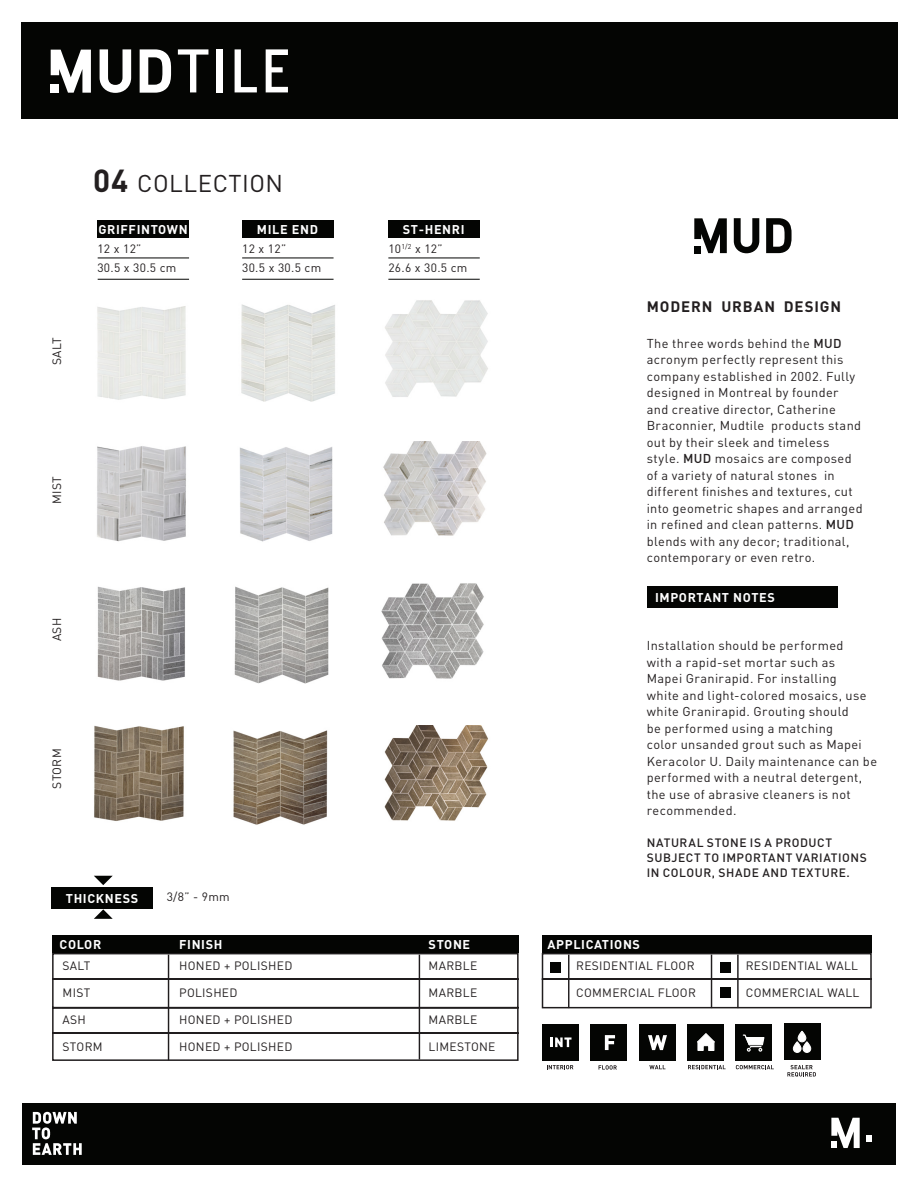
<style>
.page{position:relative;width:918px;height:1188px;background:#fff}
.page>*{position:absolute;margin:0;border:0;box-sizing:border-box;transform-origin:0 0}
.t1{font:24px "DIN Pro";letter-spacing:.025em;color:#231f20}
.t2{font:700 15px "DIN Pro";letter-spacing:.06em;color:#231f20}
.t3{font:12.75px/16.5px "DIN Pro";letter-spacing:.03em;color:#231f20}
.t4{font:700 12.6px "DIN";letter-spacing:.05em;color:#fff}
.t5{font:12px "DIN";letter-spacing:.025em;color:#231f20}
.t6{font:500 12px/15px "DIN Pro";letter-spacing:.045em;color:#231f20}
.s1{font-weight:700;font-size:31.5px}
.s2{font-weight:500}
</style>
<div class="page">
<div style="left:21px;top:22px;width:876px;height:96px;background:#040503"></div>
<svg style="left:100px;top:49px;width:31px;height:44px"></svg>
<svg style="left:140px;top:49px;width:31px;height:44px"></svg>
<svg style="left:51px;top:50px;width:40px;height:43px"></svg>
<svg style="left:178px;top:49px;width:30px;height:43px"></svg>
<div style="left:216px;top:49px;width:7px;height:43px;background:#fff"></div>
<svg style="left:235px;top:49px;width:22px;height:43px"></svg>
<svg style="left:266px;top:49px;width:22px;height:43px"></svg>
<div style="left:22px;top:1103px;width:874px;height:61px;background:#040503"></div>
<div style="left:866px;top:1135px;width:6px;height:7px;background:#fff"></div>
<svg style="left:831px;top:1118px;width:29px;height:30px"></svg>
<svg style="left:32px;top:1112px;width:50px;height:43px"></svg>
<svg style="left:734px;top:218px;width:25px;height:35px"></svg>
<svg style="left:766px;top:218px;width:26px;height:35px"></svg>
<svg style="left:694px;top:218px;width:33px;height:35px"></svg>
<div style="left:647px;top:586px;width:190px;height:22px;background:#040503"></div>
<div style="left:52px;top:887px;width:101px;height:22px;background:#040503"></div>
<svg style="left:94px;top:876px;width:19px;height:9px"></svg>
<svg style="left:94px;top:909px;width:19px;height:10px"></svg>
<img style="left:97px;top:446px;width:89px;height:96px">
<img style="left:97px;top:306px;width:89px;height:94px">
<img style="left:94px;top:725px;width:90px;height:96px">
<img style="left:97px;top:586px;width:88px;height:95px">
<img style="left:241px;top:304px;width:94px;height:98px">
<img style="left:234px;top:586px;width:95px;height:98px">
<img style="left:233px;top:730px;width:95px;height:95px">
<img style="left:239px;top:447px;width:94px;height:95px">
<div style="left:98px;top:220px;width:91px;height:18px;background:#040503"></div>
<div style="left:242px;top:220px;width:92px;height:18px;background:#040503"></div>
<div style="left:388px;top:220px;width:92px;height:18px;background:#040503"></div>
<img style="left:385px;top:300px;width:103px;height:97px">
<img style="left:384px;top:725px;width:104px;height:96px">
<img style="left:381px;top:583px;width:103px;height:96px">
<img style="left:383px;top:442px;width:104px;height:94px">
<hr style="left:98px;top:258px;width:91px;height:1px;background:#040503">
<hr style="left:98px;top:279px;width:91px;height:1px;background:#040503">
<hr style="left:242px;top:258px;width:92px;height:1px;background:#040503">
<hr style="left:242px;top:279px;width:92px;height:1px;background:#040503">
<hr style="left:388px;top:258px;width:92px;height:1px;background:#040503">
<hr style="left:388px;top:279px;width:92px;height:1px;background:#040503">
<svg style="left:52px;top:953px;width:467px;height:108px"></svg>
<hr style="left:168px;top:955px;width:1px;height:105px;background:#201d1e">
<hr style="left:419px;top:955px;width:1px;height:104px;background:#201d1e">
<div style="left:52px;top:935px;width:467px;height:18px;background:#040503"></div>
<svg style="left:541px;top:953px;width:331px;height:56px"></svg>
<hr style="left:711px;top:955px;width:1px;height:53px;background:#201d1e">
<hr style="left:737px;top:955px;width:2px;height:53px;background:#201d1e">
<hr style="left:568px;top:955px;width:1px;height:53px;background:#201d1e">
<div style="left:542px;top:935px;width:330px;height:18px;background:#040503"></div>
<div style="left:720px;top:962px;width:10px;height:10px;background:#040503"></div>
<div style="left:551px;top:962px;width:10px;height:10px;background:#040503"></div>
<div style="left:720px;top:988px;width:10px;height:10px;background:#040503"></div>
<svg style="left:599px;top:1065px;width:18px;height:5px"></svg>
<div style="left:591px;top:1024px;width:36px;height:37px;background:#040503"></div>
<svg style="left:605px;top:1035px;width:10px;height:15px"></svg>
<svg style="left:547px;top:1065px;width:26px;height:4px"></svg>
<div style="left:542px;top:1024px;width:37px;height:37px;background:#040503"></div>
<svg style="left:550px;top:1037px;width:22px;height:10px"></svg>
<svg style="left:649px;top:1065px;width:16px;height:4px"></svg>
<div style="left:639px;top:1024px;width:37px;height:37px;background:#040503"></div>
<svg style="left:648px;top:1035px;width:19px;height:15px"></svg>
<svg style="left:787px;top:1065px;width:29px;height:12px"></svg>
<div style="left:784px;top:1023px;width:36px;height:37px;background:#040503"></div>
<svg style="left:793px;top:1030px;width:19px;height:23px"></svg>
<svg style="left:736px;top:1065px;width:38px;height:4px"></svg>
<div style="left:736px;top:1024px;width:36px;height:37px;background:#040503"></div>
<svg style="left:742px;top:1034px;width:23px;height:18px"></svg>
<svg style="left:688px;top:1065px;width:38px;height:4px"></svg>
<div style="left:688px;top:1024px;width:36px;height:37px;background:#040503"></div>
<svg style="left:697px;top:1033px;width:18px;height:18px"></svg>
<p class="t1" style="left:93px;top:167px;width:191px"><span class="s1">04</span> COLLECTION</p>
<p class="t5" style="left:50px;top:365px;width:29px;rotate:-90deg">SALT</p>
<p class="t4" style="left:98px;top:221px;width:91px">GRIFFINTOWN</p>
<p class="t4" style="left:257px;top:221px;width:63px">MILE END</p>
<p class="t4" style="left:403px;top:221px;width:63px">ST-HENRI</p>
<p class="t5" style="left:97px;top:242px;width:46px">12 x 12”</p>
<p class="t5" style="left:242px;top:242px;width:46px">12 x 12”</p>
<p class="t5" style="left:388px;top:242px;width:56px">10<sup>1/2</sup> x 12”</p>
<p class="t5" style="left:97px;top:261px;width:81px">30.5 x 30.5 cm</p>
<p class="t5" style="left:242px;top:261px;width:81px">30.5 x 30.5 cm</p>
<p class="t5" style="left:388px;top:261px;width:81px">26.6 x 30.5 cm</p>
<p class="t5" style="left:50px;top:504px;width:29px;rotate:-90deg">MIST</p>
<p class="t5" style="left:50px;top:641px;width:25px;rotate:-90deg">ASH</p>
<p class="t5" style="left:50px;top:789px;width:42px;rotate:-90deg">STORM</p>
<p class="t4" style="left:66px;top:890px;width:74px">THICKNESS</p>
<p class="t5" style="left:167px;top:890px;width:65px">3/8” - 9mm</p>
<p class="t4" style="left:60px;top:937px;width:43px">COLOR</p>
<p class="t4" style="left:179px;top:937px;width:45px">FINISH</p>
<p class="t4" style="left:429px;top:937px;width:43px">STONE</p>
<p class="t5" style="left:63px;top:959px;width:29px">SALT</p>
<p class="t5" style="left:179px;top:959px;width:115px">HONED + POLISHED</p>
<p class="t5" style="left:429px;top:959px;width:50px">MARBLE</p>
<p class="t5" style="left:63px;top:986px;width:29px">MIST</p>
<p class="t5" style="left:179px;top:986px;width:60px">POLISHED</p>
<p class="t5" style="left:429px;top:986px;width:50px">MARBLE</p>
<p class="t5" style="left:63px;top:1013px;width:25px">ASH</p>
<p class="t5" style="left:179px;top:1013px;width:115px">HONED + POLISHED</p>
<p class="t5" style="left:429px;top:1013px;width:50px">MARBLE</p>
<p class="t5" style="left:63px;top:1040px;width:42px">STORM</p>
<p class="t5" style="left:179px;top:1040px;width:115px">HONED + POLISHED</p>
<p class="t5" style="left:429px;top:1040px;width:68px">LIMESTONE</p>
<p class="t2" style="left:647px;top:296px;width:196px">MODERN URBAN DESIGN</p>
<p class="t3" style="left:647px;top:334px;width:217px">The three words behind the <span class="s2">MUD </span>acronym perfectly represent this company established in 2002. Fully designed in Montreal by founder and creative director, Catherine Braconnier, Mudtile products stand out by their sleek and timeless style. <span class="s2">MUD</span> mosaics are composed of a variety of natural stones in different finishes and textures, cut into geometric shapes and arranged in refined and clean patterns. <span class="s2">MUD </span>blends with any decor; traditional, contemporary or even retro.</p>
<p class="t4" style="left:655px;top:590px;width:121px">IMPORTANT NOTES</p>
<p class="t3" style="left:647px;top:637px;width:232px">Installation should be performed<br>with a rapid-set mortar such as<br>Mapei Granirapid. For installing<br>white and light-colored mosaics, use white Granirapid. Grouting should<br>be performed using a matching<br>color unsanded grout such as Mapei<br>Keracolor U. Daily maintenance can be performed with a neutral detergent, the use of abrasive cleaners is not recommended.</p>
<p class="t6" style="left:647px;top:835px;width:222px">NATURAL STONE IS A PRODUCT<br>SUBJECT TO IMPORTANT VARIATIONS<br>IN COLOUR, SHADE AND TEXTURE.</p>
<p class="t4" style="left:548px;top:937px;width:94px">APPLICATIONS</p>
<p class="t5" style="left:576px;top:959px;width:120px">RESIDENTIAL FLOOR</p>
<p class="t5" style="left:746px;top:959px;width:114px">RESIDENTIAL WALL</p>
<p class="t5" style="left:576px;top:986px;width:121px">COMMERCIAL FLOOR</p>
<p class="t5" style="left:746px;top:986px;width:115px">COMMERCIAL WALL</p>
</div>
